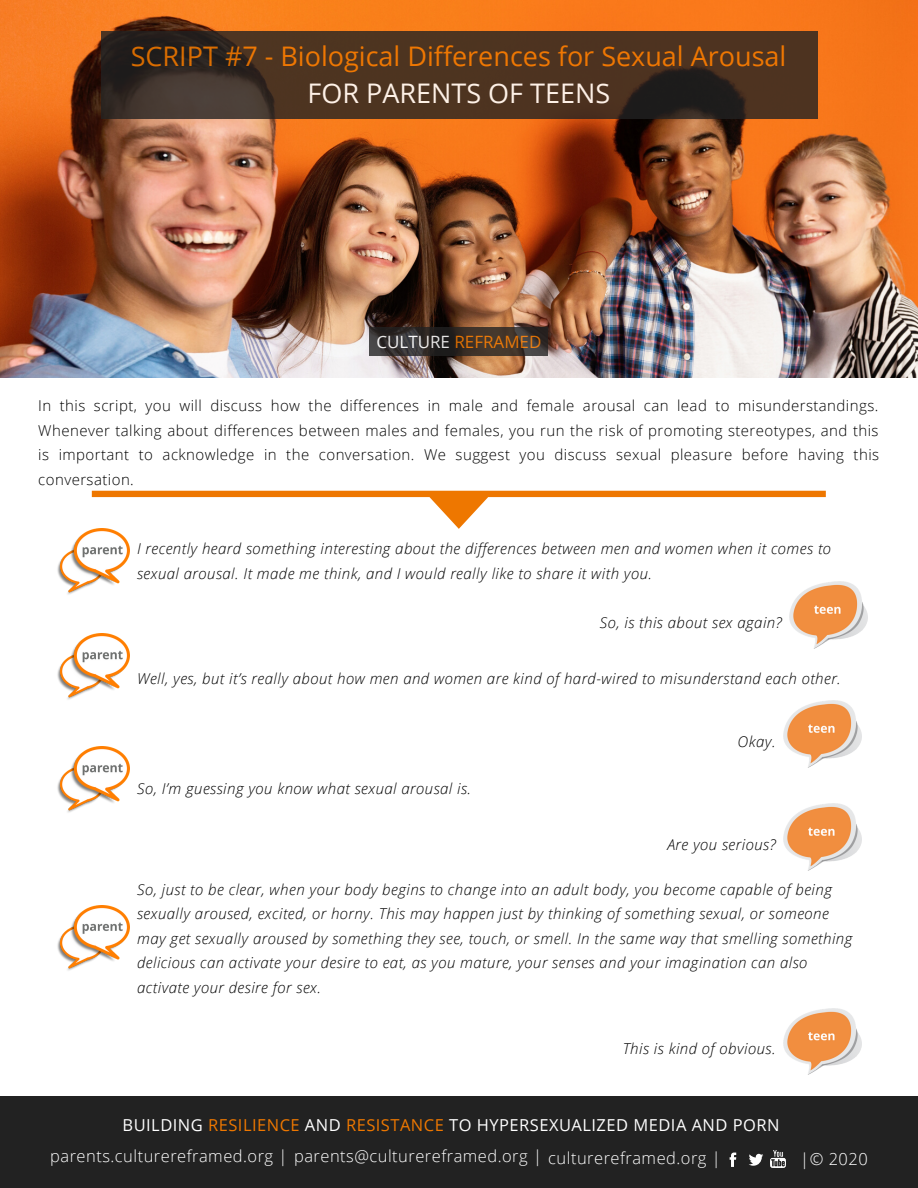
<style>
.page{position:relative;width:918px;height:1188px;background:#fff}
.page>*{position:absolute;margin:0;border:0;box-sizing:border-box;transform-origin:0 0}
.t1{font:27px "Open Sans";color:#e70}
.t2{font:27px "Open Sans";color:#fff}
.t3{font:16.95px "Open Sans";color:#e70}
.t4{font:300 16.5px/31.3px "Open Sans";letter-spacing:.03em;color:#fff}
.t5{font:italic 300 15px/24.5px "Open Sans";letter-spacing:.03em;color:#000}
.t6{font:300 15px/24.5px "Open Sans";letter-spacing:.03em;color:#000;text-align:justify}
.s1{color:#fff}
.s2{font-weight:400}
.s3{font-weight:400;color:#e70}
</style>
<div class="page">
<img style="left:0;top:0;width:918px;height:378px">
<svg style="left:101px;top:31px;width:716px;height:88px;background:#443021"></svg>
<svg style="left:370px;top:328px;width:178px;height:28px;background:#37302c"></svg>
<div style="left:0;top:1096px;width:918px;height:92px;background:#222"></div>
<svg style="left:92px;top:491px;width:734px;height:38px"></svg>
<img style="left:790px;top:582px;width:77px;height:66px">
<img style="left:57px;top:529px;width:72px;height:66px">
<img style="left:57px;top:634px;width:72px;height:66px">
<img style="left:784px;top:701px;width:77px;height:66px">
<img style="left:57px;top:747px;width:72px;height:66px">
<img style="left:784px;top:804px;width:77px;height:66px">
<img style="left:57px;top:905px;width:72px;height:66px">
<svg style="left:730px;top:1153px;width:6px;height:14px"></svg>
<svg style="left:749px;top:1154px;width:14px;height:12px"></svg>
<img style="left:771px;top:1151px;width:15px;height:17px">
<img style="left:784px;top:1008px;width:77px;height:67px">
<h1 class="t1" style="left:131px;top:37px;width:657px">SCRIPT #7 - Biological Differences for Sexual Arousal</h1>
<h1 class="t2" style="left:308px;top:74px;width:304px">FOR PARENTS OF TEENS</h1>
<p class="t3" style="left:377px;top:330px;width:166px"><span class="s1">CULTURE</span> REFRAMED</p>
<p class="t6" style="left:38px;top:393px;width:842px">In this script, you will discuss how the differences in male and female arousal can lead to misunderstandings.<br>Whenever talking about differences between males and females, you run the risk of promoting stereotypes, and this is important to acknowledge in the conversation. We suggest you discuss sexual pleasure before having this conversation.</p>
<p class="t5" style="left:137px;top:536px;width:696px">I recently heard something interesting about the differences between men and women when it comes to sexual arousal. It made me think, and I would really like to share it with you.</p>
<p class="t5" style="left:600px;top:610px;width:183px">So, is this about sex again?</p>
<p class="t5" style="left:137px;top:666px;width:705px">Well, yes, but it’s really about how men and women are kind of hard-wired to misunderstand each other.</p>
<p class="t5" style="left:137px;top:776px;width:336px">So, I’m guessing you know what sexual arousal is.</p>
<p class="t5" style="left:738px;top:729px;width:39px">Okay.</p>
<p class="t5" style="left:667px;top:831px;width:110px">Are you serious?</p>
<p class="t5" style="left:137px;top:877px;width:717px">So, just to be clear, when your body begins to change into an adult body, you become capable of being sexually aroused, excited, or horny. This may happen just by thinking of something sexual, or someone may get sexually aroused by something they see, touch, or smell. In the same way that smelling something delicious can activate your desire to eat, as you mature, your senses and your imagination can also activate your desire for sex.</p>
<p class="t5" style="left:623px;top:1036px;width:154px">This is kind of obvious.</p>
<p class="t4" style="left:50px;top:1109px;width:731px;text-indent:72px"><span class="s2">BUILDING</span> <span class="s3">RESILIENCE</span> <span class="s2">AND</span> <span class="s3">RESISTANCE</span> <span class="s2">TO HYPERSEXUALIZED MEDIA AND PORN </span>parents.culturereframed.org | parents@culturereframed.org | culturereframed.org |</p>
<p class="t4" style="left:800px;top:1143px;width:69px">|© 2020</p>
</div>
